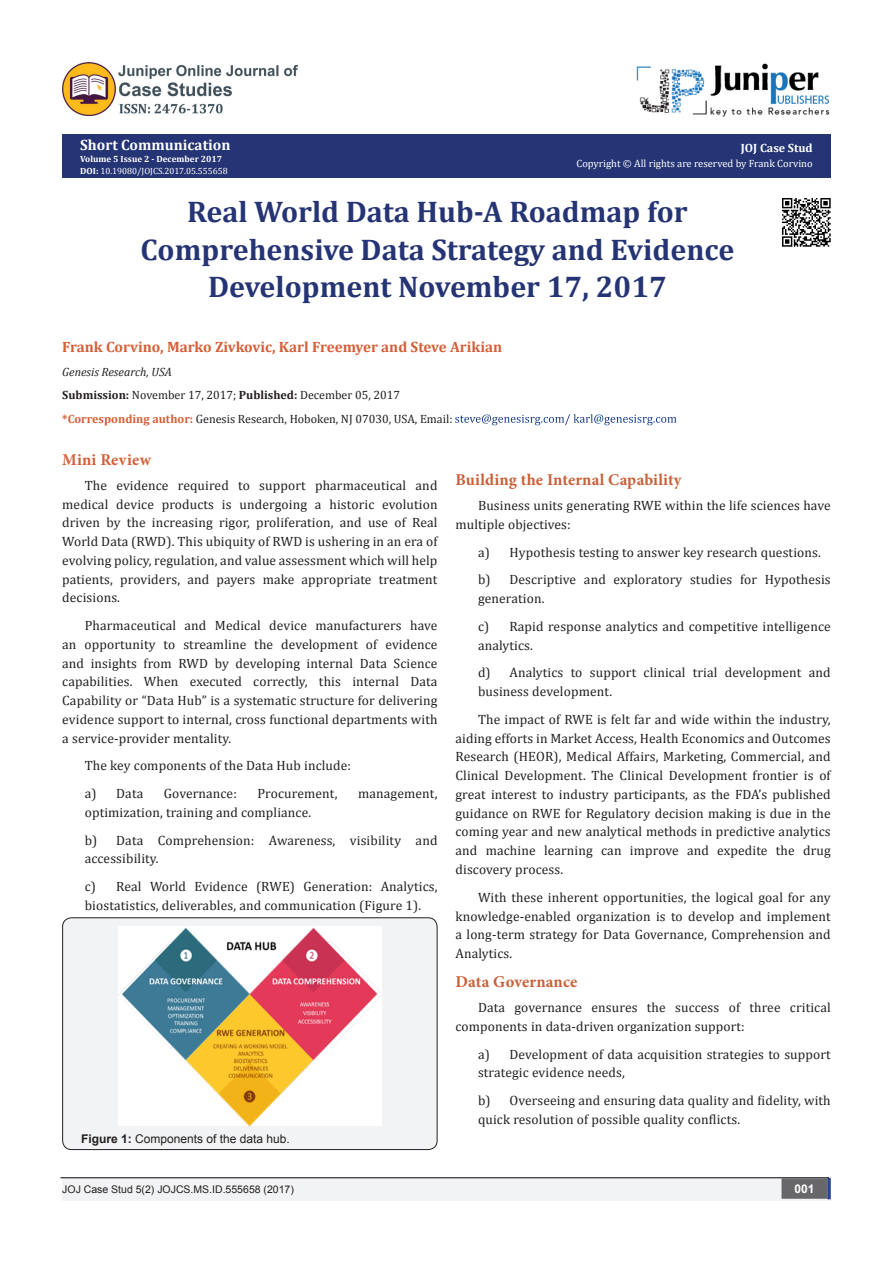
<style>
.page{position:relative;width:893px;height:1263px;background:#fff}
.page>*{position:absolute;margin:0;border:0;box-sizing:border-box;transform-origin:0 0}
.t1{font:700 30px/37.5px "Cambria";color:#253474;text-align:center}
.List_Paragraph{font:700 16.5px "Minion Pro";letter-spacing:.01em;color:#ca5f37}
.List_Paragraph-2{font:700 16.5px "Minion Pro";letter-spacing:.015em;color:#d55e37}
.t2{font:700 15px "Cambria";color:#d55e37}
.t3{font:700 15px "Cambria";color:#fff}
.List_Paragraph-3{font:13.5px/18.8px "Cambria";letter-spacing:.01em;color:#231f20}
.t4{font:12px "Cambria";color:#231f20}
.t5{font:12px "Arial";color:#231f20}
.t6{font:italic 12px "Cambria";color:#231f20}
.t7{font:700 12px "Cambria";color:#fff}
.t8{font:700 12px "Arial";color:#fff}
.t9{font:10.5px "Cambria";color:#fff}
.t10{font:10.5px "Arial";color:#231f20}
.t11{font:9px "Cambria";color:#fff}
.t12{font:700 9px "Cambria";color:#fff}
.s1{font-weight:700}
.s2{font-weight:700;color:#d55e37}
</style>
<div class="page">
<div style="left:62px;top:135px;width:769px;height:43px;background:#253474"></div>
<div style="left:467px;top:134px;width:364px;height:44px;background:#253474"></div>
<svg style="left:455px;top:414px;width:221px;height:11px"></svg>
<div style="left:62px;top:1177px;width:494px;height:24px;background:#f2f3f4"></div>
<div style="left:503px;top:1177px;width:328px;height:24px;background:#f2f3f4"></div>
<div style="left:782px;top:1179px;width:45px;height:19px;background:#68676a"></div>
<div style="left:781px;top:1178px;width:46px;height:21px;border:2px solid #68676a"></div>
<svg style="left:827px;top:1178px;width:4px;height:21px"></svg>
<img style="left:636px;top:63px;width:194px;height:54px">
<div style="left:63px;top:918px;width:374px;height:231px;background:#f2f3f4;border-radius:9px"></div>
<div style="left:62px;top:917px;width:375px;height:233px;border:1px solid #231f20;border-radius:9px"></div>
<img style="left:119px;top:928px;width:263px;height:198px">
<img style="left:62px;top:62px;width:235px;height:54px">
<hr style="left:60px;top:1177px;width:769px;height:1px;background:#231f20">
<img style="left:782px;top:198px;width:49px;height:49px">
<p class="t3" style="left:80px;top:134px;width:152px">Short Communication</p>
<p class="t12" style="left:80px;top:153px;width:143px">Volume 5 Issue 2 - December 2017</p>
<p class="t11" style="left:80px;top:166px;width:149px"><span class="s1">DOI:</span> 10.19080/JOJCS.2017.05.555658</p>
<p class="t7" style="left:741px;top:139px;width:73px">JOJ Case Stud</p>
<p class="t9" style="left:576px;top:157px;width:238px">Copyright © All rights are reserved by Frank Corvino</p>
<p class="t1" style="left:187px;top:192px;width:502px">Real World Data Hub-A Roadmap for</p>
<p class="t1" style="left:141px;top:230px;width:595px">Comprehensive Data Strategy and Evidence<br>Development November 17, 2017</p>
<p class="t2" style="left:62px;top:337px;width:441px">Frank Corvino, Marko Zivkovic, Karl Freemyer and Steve Arikian</p>
<p class="t6" style="left:62px;top:363px;width:111px">Genesis Research, USA</p>
<p class="t4" style="left:62px;top:388px;width:339px"><span class="s1">Submission:</span> November 17, 2017; <span class="s1">Published:</span> December 05, 2017</p>
<p class="t4" style="left:62px;top:411px;width:392px"><span class="s2">*Corresponding author:</span> Genesis Research, Hoboken, NJ 07030, USA, Email:</p>
<p class="List_Paragraph-2" style="left:62px;top:448px;width:90px">Mini Review</p>
<p class="List_Paragraph-3" style="left:62px;top:476px;width:377px;text-align:justify;text-indent:22px">The evidence required to support pharmaceutical and medical device products is undergoing a historic evolution driven by the increasing rigor, proliferation, and use of Real World Data (RWD). This ubiquity of RWD is ushering in an era of evolving policy, regulation, and value assessment which will help patients, providers, and payers make appropriate treatment decisions.</p>
<p class="List_Paragraph-3" style="left:62px;top:616px;width:377px;text-align:justify;text-indent:22px">Pharmaceutical and Medical device manufacturers have an opportunity to streamline the development of evidence and insights from RWD by developing internal Data Science capabilities. When executed correctly, this internal Data Capability or “Data Hub” is a systematic structure for delivering evidence support to internal, cross functional departments with a service-provider mentality.</p>
<p class="List_Paragraph-3" style="left:85px;top:756px;width:268px">The key components of the Data Hub include:</p>
<p class="List_Paragraph-3" style="left:85px;top:784px;width:60px">a) Data</p>
<p class="List_Paragraph-3" style="left:164px;top:784px;width:75px">Governance:</p>
<p class="List_Paragraph-3" style="left:257px;top:784px;width:81px">Procurement,</p>
<p class="List_Paragraph-3" style="left:358px;top:784px;width:81px">management,</p>
<p class="List_Paragraph-3" style="left:85px;top:803px;width:228px">optimization, training and compliance.</p>
<p class="List_Paragraph-3" style="left:85px;top:831px;width:354px">b) Data Comprehension: Awareness, visibility and accessibility.</p>
<p class="List_Paragraph-3" style="left:85px;top:877px;width:354px">c) Real World Evidence (RWE) Generation: Analytics, biostatistics, deliverables, and communication (Figure 1).</p>
<p class="t5" style="left:81px;top:1131px;width:210px"><span class="s1">Figure 1:</span> Components of the data hub.</p>
<p class="List_Paragraph" style="left:455px;top:468px;width:227px">Building the Internal Capability</p>
<p class="List_Paragraph-3" style="left:455px;top:496px;width:377px;text-indent:22px">Business units generating RWE within the life sciences have multiple objectives:</p>
<p class="List_Paragraph-3" style="left:478px;top:543px;width:344px">a) Hypothesis testing to answer key research questions.</p>
<p class="List_Paragraph-3" style="left:478px;top:570px;width:354px">b) Descriptive and exploratory studies for Hypothesis generation.</p>
<p class="List_Paragraph-3" style="left:478px;top:617px;width:354px">c) Rapid response analytics and competitive intelligence analytics.</p>
<p class="List_Paragraph-3" style="left:478px;top:663px;width:354px">d) Analytics to support clinical trial development and business development.</p>
<p class="List_Paragraph-3" style="left:455px;top:710px;width:377px;text-align:justify;text-indent:22px">The impact of RWE is felt far and wide within the industry, aiding efforts in Market Access, Health Economics and Outcomes Research (HEOR), Medical Affairs, Marketing, Commercial, and Clinical Development. The Clinical Development frontier is of great interest to industry participants, as the FDA’s published guidance on RWE for Regulatory decision making is due in the coming year and new analytical methods in predictive analytics and machine learning can improve and expedite the drug discovery process.</p>
<p class="List_Paragraph-3" style="left:455px;top:888px;width:377px;text-align:justify;text-indent:22px">With these inherent opportunities, the logical goal for any knowledge-enabled organization is to develop and implement a long-term strategy for Data Governance, Comprehension and Analytics.</p>
<p class="List_Paragraph" style="left:455px;top:970px;width:124px">Data Governance</p>
<p class="List_Paragraph-3" style="left:455px;top:998px;width:377px;text-indent:22px">Data governance ensures the success of three critical components in data-driven organization support:</p>
<p class="List_Paragraph-3" style="left:478px;top:1044px;width:354px">a) Development of data acquisition strategies to support strategic evidence needs,</p>
<p class="List_Paragraph-3" style="left:478px;top:1091px;width:354px">b) Overseeing and ensuring data quality and fidelity, with quick resolution of possible quality conflicts.</p>
<p class="t10" style="left:62px;top:1182px;width:233px">JOJ Case Stud 5(2) JOJCS.MS.ID.555658 (2017)</p>
<p class="t8" style="left:794px;top:1181px;width:22px">001</p>
</div>
